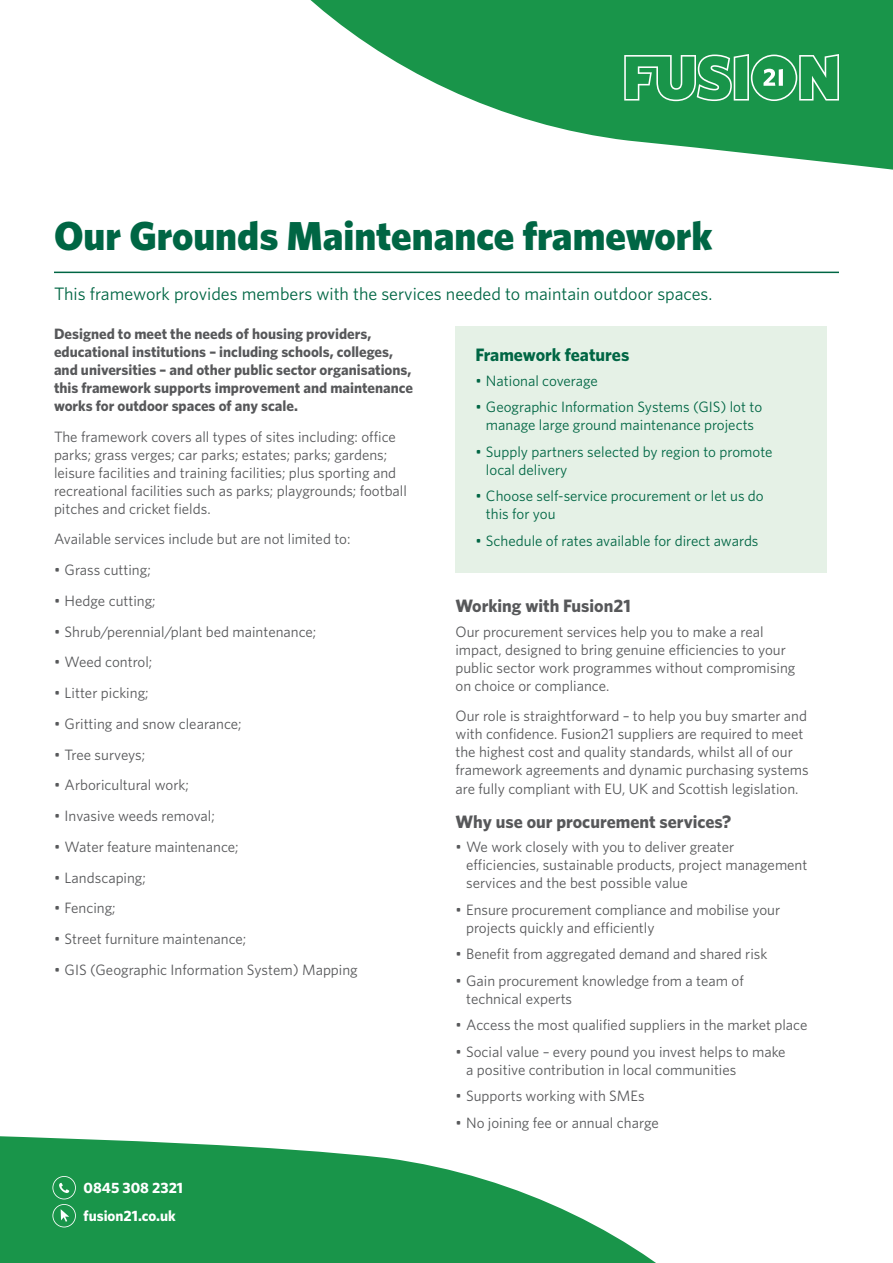
<style>
.page{position:relative;width:893px;height:1263px;background:#fff}
.page>*{position:absolute;margin:0;border:0;box-sizing:border-box;transform-origin:0 0}
.t1{font:900 40.5px "Whitney HTF";color:#064}
.t2{font:18px "Whitney HTF";color:#064}
.t3{font:700 18px "Whitney HTF";color:#57585a}
.t4{font:700 18px "Whitney HTF";color:#064}
.t5{font:15px/18px "Whitney HTF";color:#57585a}
.t6{font:15px/18px "Whitney HTF";color:#064}
.t7{font:700 15px/18px "Whitney HTF";color:#57585a}
.t8{font:700 15px "Whitney HTF";color:#fff}
</style>
<div class="page">
<svg style="left:310px;top:0;width:583px;height:170px;fill:#19954a"></svg>
<svg style="left:0;top:1136px;width:656px;height:127px;fill:#19954a"></svg>
<svg style="left:624px;top:54px;width:215px;height:47px;background:#42a86a"></svg>
<hr style="left:54px;top:272px;width:785px;height:1px;background:#064">
<div style="left:455px;top:326px;width:372px;height:247px;background:#e5f1e6"></div>
<svg style="left:52px;top:1176px;width:24px;height:51px"></svg>
<h1 class="t1" style="left:54px;top:212px;width:660px">Our Grounds Maintenance framework</h1>
<p class="t2" style="left:54px;top:283px;width:660px">This framework provides members with the services needed to maintain outdoor spaces.</p>
<p class="t7" style="left:54px;top:324px;width:361px">Designed to meet the needs of housing providers, educational institutions – including schools, colleges, and universities – and other public sector organisations, this framework supports improvement and maintenance works for outdoor spaces of any scale.</p>
<p class="t5" style="left:54px;top:427px;width:354px">The framework covers all types of sites including: office parks; grass verges; car parks; estates; parks; gardens; leisure facilities and training facilities; plus sporting and recreational facilities such as parks; playgrounds; football pitches and cricket fields.</p>
<p class="t5" style="left:54px;top:530px;width:298px">Available services include but are not limited to:</p>
<p class="t5" style="left:54px;top:560px;width:98px">• Grass cutting;</p>
<p class="t5" style="left:54px;top:591px;width:103px">• Hedge cutting;</p>
<p class="t5" style="left:54px;top:622px;width:264px">• Shrub/perennial/plant bed maintenance;</p>
<p class="t5" style="left:54px;top:653px;width:100px">• Weed control;</p>
<p class="t5" style="left:54px;top:683px;width:96px">• Litter picking;</p>
<p class="t5" style="left:54px;top:714px;width:189px">• Gritting and snow clearance;</p>
<p class="t5" style="left:54px;top:745px;width:93px">• Tree surveys;</p>
<p class="t5" style="left:54px;top:776px;width:136px">• Arboricultural work;</p>
<p class="t5" style="left:54px;top:806px;width:162px">• Invasive weeds removal;</p>
<p class="t5" style="left:54px;top:837px;width:186px">• Water feature maintenance;</p>
<p class="t5" style="left:54px;top:868px;width:93px">• Landscaping;</p>
<p class="t5" style="left:54px;top:899px;width:63px">• Fencing;</p>
<p class="t5" style="left:54px;top:929px;width:194px">• Street furniture maintenance;</p>
<p class="t5" style="left:54px;top:960px;width:305px">• GIS (Geographic Information System) Mapping</p>
<p class="t8" style="left:84px;top:1179px;width:101px">0845 308 2321</p>
<p class="t8" style="left:84px;top:1206px;width:94px">fusion21.co.uk</p>
<p class="t4" style="left:475px;top:344px;width:156px">Framework features</p>
<p class="t6" style="left:475px;top:371px;width:124px">• National coverage</p>
<p class="t6" style="left:475px;top:398px;width:288px;text-align:center">• Geographic Information Systems (GIS) lot to manage large ground maintenance projects</p>
<p class="t6" style="left:486px;top:442px;width:288px;text-indent:-11px">• Supply partners selected by region to promote local delivery</p>
<p class="t6" style="left:486px;top:487px;width:279px;text-indent:-11px">• Choose self-service procurement or let us do this for you</p>
<p class="t6" style="left:475px;top:531px;width:285px">• Schedule of rates available for direct awards</p>
<p class="t3" style="left:455px;top:595px;width:177px">Working with Fusion21</p>
<p class="t5" style="left:455px;top:622px;width:341px">Our procurement services help you to make a real impact, designed to bring genuine efficiencies to your public sector work programmes without compromising on choice or compliance.</p>
<p class="t5" style="left:455px;top:707px;width:355px">Our role is straightforward – to help you buy smarter and with confidence. Fusion21 suppliers are required to meet the highest cost and quality standards, whilst all of our framework agreements and dynamic purchasing systems are fully compliant with EU, UK and Scottish legislation.</p>
<p class="t3" style="left:455px;top:811px;width:277px">Why use our procurement services?</p>
<p class="t5" style="left:466px;top:838px;width:343px;text-indent:-11px">• We work closely with you to deliver greater efficiencies, sustainable products, project management services and the best possible value</p>
<p class="t5" style="left:466px;top:900px;width:316px;text-indent:-11px">• Ensure procurement compliance and mobilise your projects quickly and efficiently</p>
<p class="t5" style="left:455px;top:945px;width:313px">• Benefit from aggregated demand and shared risk</p>
<p class="t5" style="left:466px;top:971px;width:279px;text-indent:-11px">• Gain procurement knowledge from a team of technical experts</p>
<p class="t5" style="left:455px;top:1016px;width:353px">• Access the most qualified suppliers in the market place</p>
<p class="t5" style="left:466px;top:1042px;width:321px;text-indent:-11px">• Social value – every pound you invest helps to make a positive contribution in local communities</p>
<p class="t5" style="left:455px;top:1087px;width:191px">• Supports working with SMEs</p>
<p class="t5" style="left:455px;top:1113px;width:205px">• No joining fee or annual charge</p>
</div>
